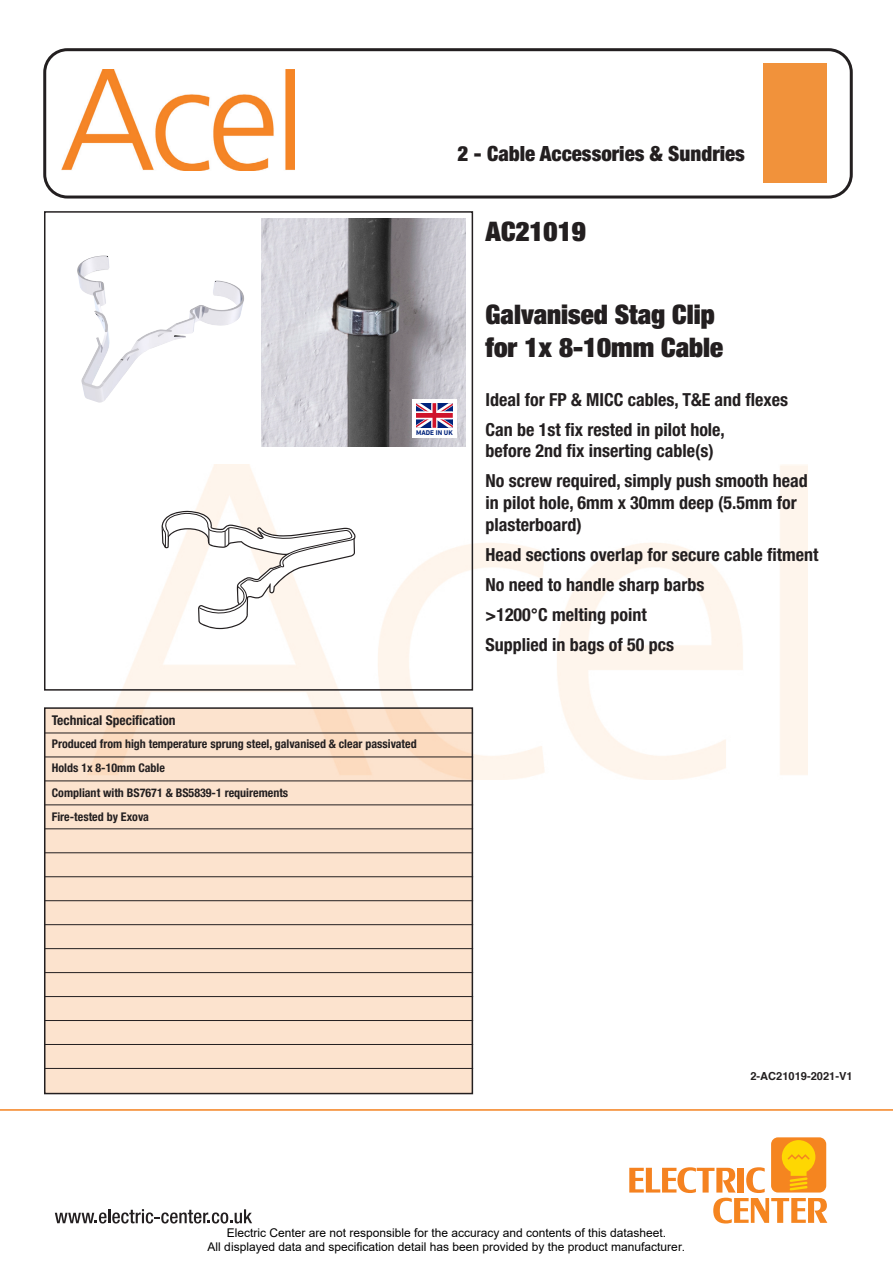
<style>
.page{position:relative;width:893px;height:1263px;background:#fff}
.page>*{position:absolute;margin:0;border:0;box-sizing:border-box;transform-origin:0 0}
.t1{font:900 condensed 27px/32.4px "Helvetica Neue LT Std";color:#231f20}
.t2{font:900 condensed 21px "Helvetica Neue LT Std";color:#231f20}
.t3{font:700 condensed 18px/21.6px "Helvetica Neue LT Std";color:#231f20}
.t4{font:700 condensed 13.5px "Helvetica Neue LT Std";color:#231f20}
.t5{font:12px/14.4px "Arial";color:#000;text-align:center}
.t6{font:700 condensed 12px "Helvetica Neue LT Std";color:#231f20}
.t7{font:700 11.1px "Helvetica";color:#231f20}
.t8{font:700 6.9px "DIN Next LT Pro";color:#00237c}
</style>
<div class="page">
<div style="left:771px;top:1137px;width:55px;height:55px;background:#f58520;border-radius:7px"></div>
<svg style="left:629px;top:1140px;width:198px;height:83px"></svg>
<hr style="left:0;top:1109px;width:893px;height:2px;background:#f58220">
<svg style="left:55px;top:1209px;width:197px;height:14px"></svg>
<div style="left:43px;top:48px;width:810px;height:151px;border:3px solid #231f20;border-radius:23px"></div>
<svg style="left:44px;top:211px;width:430px;height:480px"></svg>
<svg style="left:162px;top:511px;width:193px;height:118px"></svg>
<svg style="left:44px;top:706px;width:430px;height:389px"></svg>
<img style="left:61px;top:69px;width:233px;height:102px">
<hr style="left:44px;top:733px;width:429px;height:1px;background:#231f20">
<hr style="left:44px;top:756px;width:429px;height:1px;background:#231f20">
<hr style="left:44px;top:780px;width:429px;height:1px;background:#231f20">
<hr style="left:44px;top:804px;width:429px;height:1px;background:#231f20">
<hr style="left:44px;top:828px;width:429px;height:1px;background:#231f20">
<hr style="left:44px;top:852px;width:429px;height:1px;background:#231f20">
<hr style="left:44px;top:876px;width:429px;height:1px;background:#231f20">
<hr style="left:44px;top:900px;width:429px;height:1px;background:#231f20">
<hr style="left:44px;top:924px;width:429px;height:1px;background:#231f20">
<hr style="left:44px;top:948px;width:429px;height:1px;background:#231f20">
<hr style="left:44px;top:972px;width:429px;height:1px;background:#231f20">
<hr style="left:44px;top:996px;width:429px;height:1px;background:#231f20">
<hr style="left:44px;top:1020px;width:429px;height:1px;background:#231f20">
<hr style="left:44px;top:1044px;width:429px;height:1px;background:#231f20">
<hr style="left:44px;top:1068px;width:429px;height:1px;background:#231f20">
<div style="left:763px;top:63px;width:64px;height:120px;background:#f1923b"></div>
<img style="left:261px;top:218px;width:204px;height:229px">
<img style="left:76px;top:256px;width:168px;height:147px">
<div style="left:412px;top:400px;width:45px;height:38px;background:#fff"></div>
<svg style="left:416px;top:403px;width:37px;height:25px"></svg>
<p class="t2" style="left:457px;top:141px;width:289px">2 - Cable Accessories &amp; Sundries</p>
<p class="t8" style="left:416px;top:428px;width:38px">MADE IN UK</p>
<p class="t4" style="left:52px;top:712px;width:125px">Technical Specification</p>
<p class="t6" style="left:52px;top:737px;width:366px">Produced from high temperature sprung steel, galvanised &amp; clear passivated</p>
<p class="t6" style="left:52px;top:761px;width:115px">Holds 1x 8-10mm Cable</p>
<p class="t6" style="left:52px;top:785px;width:238px">Compliant with BS7671 &amp; BS5839-1 requirements</p>
<p class="t6" style="left:52px;top:809px;width:99px">Fire-tested by Exova</p>
<p class="t1" style="left:486px;top:214px;width:102px">AC21019</p>
<p class="t1" style="left:486px;top:298px;width:239px">Galvanised Stag Clip for 1x 8-10mm Cable</p>
<p class="t3" style="left:486px;top:388px;width:304px">Ideal for FP &amp; MICC cables, T&amp;E and flexes</p>
<p class="t3" style="left:486px;top:418px;width:241px">Can be 1st fix rested in pilot hole, before 2nd fix inserting cable(s)</p>
<p class="t3" style="left:486px;top:470px;width:324px">No screw required, simply push smooth head in pilot hole, 6mm x 30mm deep (5.5mm for plasterboard)</p>
<p class="t3" style="left:486px;top:543px;width:334px">Head sections overlap for secure cable fitment</p>
<p class="t3" style="left:486px;top:573px;width:220px">No need to handle sharp barbs</p>
<p class="t3" style="left:486px;top:603px;width:163px">&gt;1200°C melting point</p>
<p class="t3" style="left:486px;top:633px;width:190px">Supplied in bags of 50 pcs</p>
<p class="t7" style="left:750px;top:1067px;width:104px">2-AC21019-2021-V1</p>
<p class="t5" style="left:208px;top:1225px;width:479px">Electric Center are not responsible for the accuracy and contents of this datasheet.<br>All displayed data and specification detail has been provided by the product manufacturer.</p>
</div>
